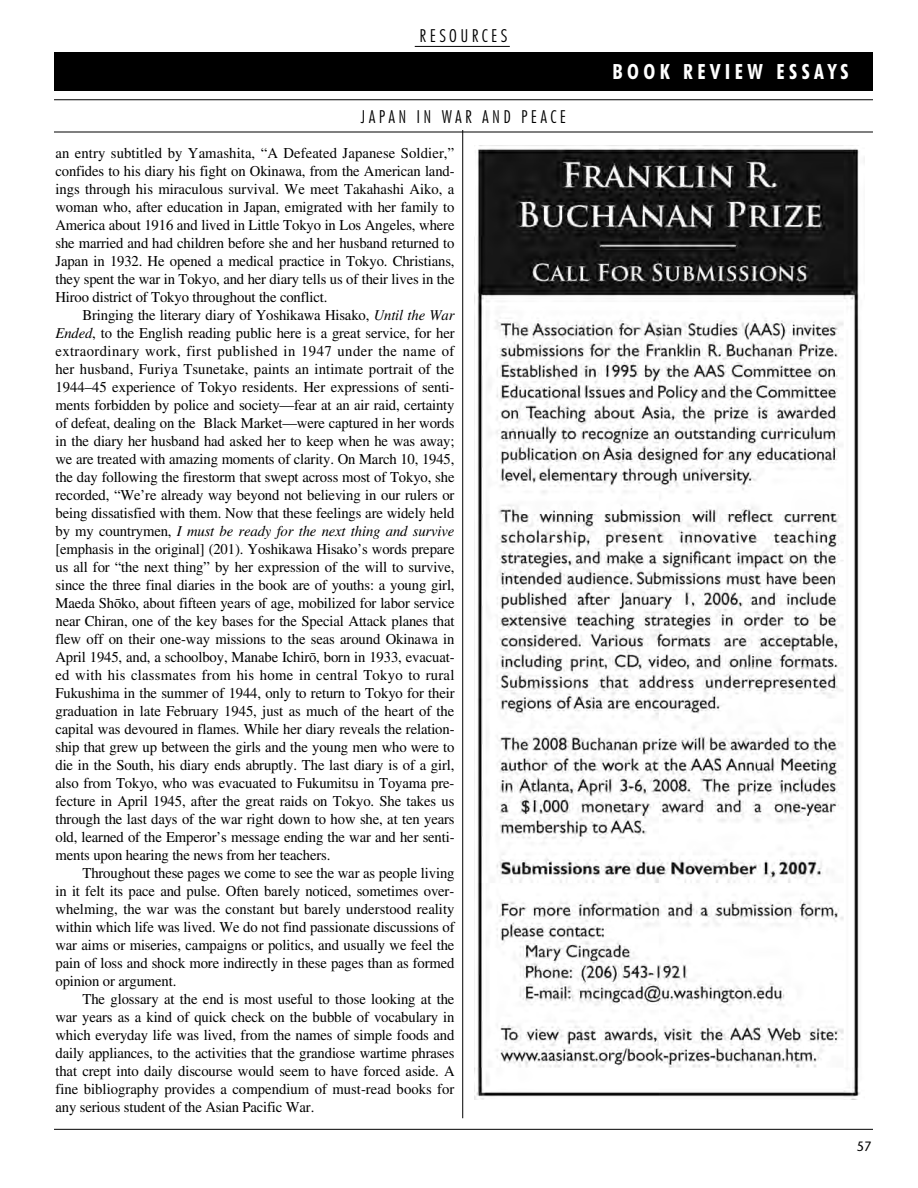
<style>
.page{position:relative;width:918px;height:1188px;background:#fff}
.page>*{position:absolute;margin:0;border:0;box-sizing:border-box;transform-origin:0 0}
.t1{font:700 condensed 21px "Futura BT";letter-spacing:.21em;color:#fff}
.t2{font:300 condensed 18px "Futura BT";letter-spacing:.185em;color:#000}
.t3{font:15px/18px "EAA Times";letter-spacing:-.01em;color:#000;text-align:justify}
.t4{font:13.5px "Stone Sans";color:#000;scale:.95 1}
.s1{font-style:italic}
</style>
<div class="page">
<div style="left:54px;top:52px;width:819px;height:39px;background:#000"></div>
<hr style="left:54px;top:1129px;width:819px;height:1px;background:#000">
<hr style="left:462px;top:108px;width:1px;height:1010px;background:#000">
<hr style="left:54px;top:99px;width:819px;height:1px;background:#000">
<hr style="left:415px;top:46px;width:95px;height:1px;background:#000">
<img style="left:475px;top:145px;width:390px;height:954px">
<hr style="left:54px;top:132px;width:819px;height:1px;background:#000">
<div style="left:349px;top:108px;width:229px;height:22px;background:#fff"></div>
<p class="t2" style="left:420px;top:28px;width:89px">RESOURCES</p>
<p class="t2" style="left:361px;top:109px;width:206px">JAPAN IN WAR AND PEACE</p>
<p class="t3" style="left:56px;top:145px;width:401px">an entry subtitled by Yamashita, “A Defeated Japanese Soldier,” confides to his diary his fight on Okinawa, from the American land&shy;ings through his miraculous survival. We meet Takahashi Aiko, a woman who, after education in Japan, emigrated with her family to America about 1916 and lived in Little Tokyo in Los Angeles, where she married and had children before she and her husband returned to Japan in 1932. He opened a medical practice in Tokyo. Christians, they spent the war in Tokyo, and her diary tells us of their lives in the Hiroo district of Tokyo throughout the conflict.</p>
<p class="t3" style="left:56px;top:307px;width:401px;text-indent:27px">Bringing the literary diary of Yoshikawa Hisako, <span class="s1">Until the War Ended</span>, to the English reading public here is a great service, for her extraordinary work, first published in 1947 under the name of her husband, Furiya Tsunetake, paints an intimate portrait of the 1944–45 experience of Tokyo residents. Her expressions of senti&shy;ments forbidden by police and society—fear at an air raid, certainty of defeat, dealing on the Black Market—were captured in her words in the diary her husband had asked her to keep when he was away; we are treated with amazing moments of clarity. On March 10, 1945, the day following the firestorm that swept across most of Tokyo, she recorded, “We’re already way beyond not believing in our rulers or being dissatisfied with them. Now that these feelings are widely held by my countrymen, <span class="s1">I must be ready for the next thing and survive </span>[emphasis in the original] (201). Yoshikawa Hisako’s words prepare us all for “the next thing” by her expression of the will to survive, since the three final diaries in the book are of youths: a young girl, Maeda Sh¬ko, about fifteen years of age, mobilized for labor service near Chiran, one of the key bases for the Special Attack planes that flew off on their one-way missions to the seas around Okinawa in April 1945, and, a schoolboy, Manabe Ichir¬, born in 1933, evacuat&shy;ed with his classmates from his home in central Tokyo to rural Fukushima in the summer of 1944, only to return to Tokyo for their graduation in late February 1945, just as much of the heart of the capital was devoured in flames. While her diary reveals the relation&shy;ship that grew up between the girls and the young men who were to die in the South, his diary ends abruptly. The last diary is of a girl, also from Tokyo, who was evacuated to Fukumitsu in Toyama pre&shy;fecture in April 1945, after the great raids on Tokyo. She takes us through the last days of the war right down to how she, at ten years old, learned of the Emperor’s message ending the war and her senti&shy;ments upon hearing the news from her teachers.</p>
<p class="t3" style="left:55px;top:865px;width:401px;text-indent:27px">Throughout these pages we come to see the war as people living in it felt its pace and pulse. Often barely noticed, sometimes over&shy;whelming, the war was the constant but barely understood reality within which life was lived. We do not find passionate discussions of war aims or miseries, campaigns or politics, and usually we feel the pain of loss and shock more indirectly in these pages than as formed opinion or argument.</p>
<p class="t3" style="left:55px;top:991px;width:401px;text-indent:27px">The glossary at the end is most useful to those looking at the war years as a kind of quick check on the bubble of vocabulary in which everyday life was lived, from the names of simple foods and daily appliances, to the activities that the grandiose wartime phrases that crept into daily discourse would seem to have forced aside. A fine bibliography provides a compendium of must-read books for any serious student of the Asian Pacific War.</p>
<h1 class="t1" style="left:613px;top:63px;width:238px">BOOK REVIEW ESSAYS</h1>
<p class="t4" style="left:857px;top:1141px;width:17px">57</p>
</div>
